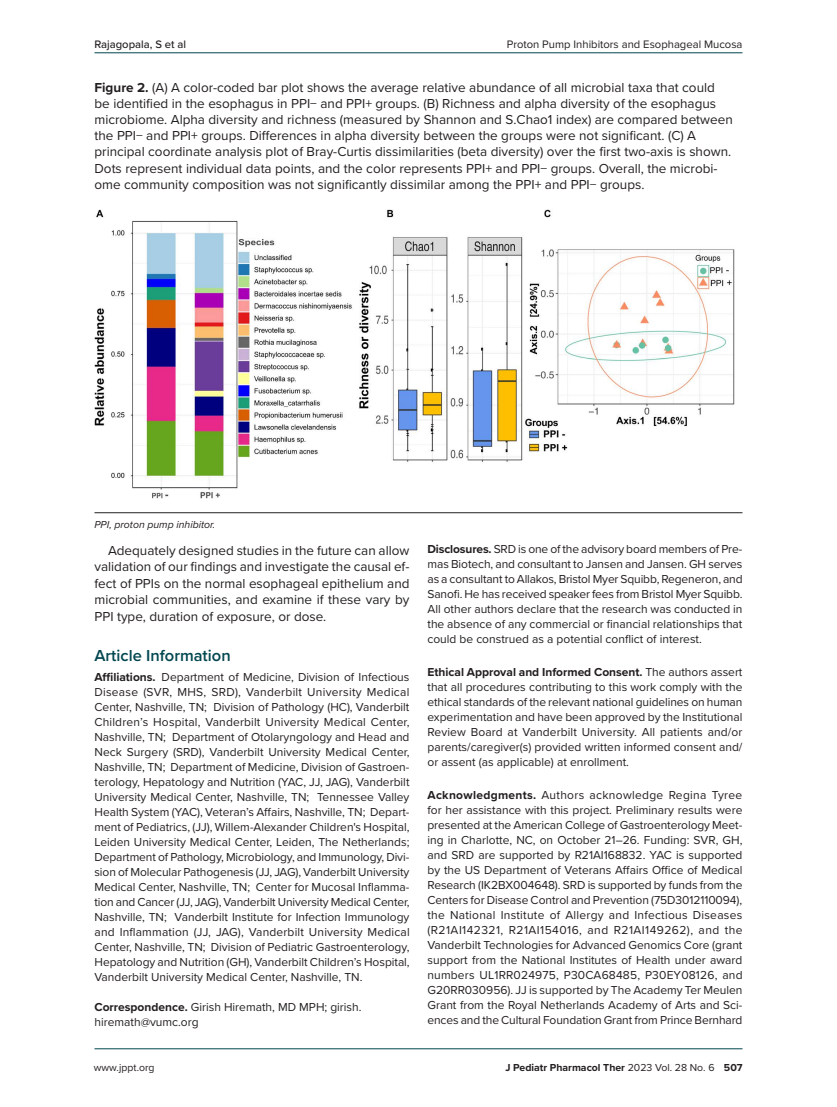
<style>
.page{position:relative;width:837px;height:1107px;background:#fff}
.page>*{position:absolute;margin:0;border:0;box-sizing:border-box;transform-origin:0 0}
.t1{font:600 16.5px "Proxima Nova";color:#00464f}
.t2{font:13.5px/16.2px "Proxima Nova";color:#231f20;text-align:justify}
.t3{font:12px/15px "Proxima Nova";color:#231f20;text-align:justify}
.t4{font:11.25px "Proxima Nova";color:#231f20}
.t5{font:500 11.25px "Proxima Nova";color:#231f20}
.t6{font:700 10.5px "Proxima Nova";color:#231f20}
.t7{font:italic 10.5px "Proxima Nova";color:#231f20}
.t8{font:10.5px "Proxima Nova";color:#231f20}
.s1{font-weight:700}
.s2{font-weight:400}
</style>
<div class="page">
<hr style="left:94px;top:52px;width:648px;height:1px;background:#00464f">
<hr style="left:94px;top:1048px;width:648px;height:1px;background:#00464f">
<img style="left:94px;top:210px;width:640px;height:288px">
<hr style="left:94px;top:512px;width:648px;height:1px;background:#231f20">
<p class="t5" style="left:95px;top:35px;width:93px">Rajagopala, S et al</p>
<p class="t4" style="left:507px;top:35px;width:237px">Proton Pump Inhibitors and Esophageal Mucosa</p>
<p class="t2" style="left:94px;top:78px;width:640px;text-align:left"><span class="s1">Figure 2.</span> (A) A color-coded bar plot shows the average relative abundance of all microbial taxa that could be identified in the esophagus in PPI− and PPI+ groups. (B) Richness and alpha diversity of the esophagus microbiome. Alpha diversity and richness (measured by Shannon and S.Chao1 index) are compared between the PPI− and PPI+ groups. Differences in alpha diversity between the groups were not significant. (C) A principal coordinate analysis plot of Bray-Curtis dissimilarities (beta diversity) over the first two-axis is shown.<br>Dots represent individual data points, and the color represents PPI+ and PPI− groups. Overall, the microbi&shy;ome community composition was not significantly dissimilar among the PPI+ and PPI− groups.</p>
<p class="t7" style="left:94px;top:517px;width:122px">PPI, proton pump inhibitor.</p>
<p class="t2" style="left:94px;top:541px;width:317px;text-indent:14px">Adequately designed studies in the future can allow validation of our findings and investigate the causal ef&shy;fect of PPIs on the normal esophageal epithelium and microbial communities, and examine if these vary by PPI type, duration of exposure, or dose.</p>
<h1 class="t1" style="left:94px;top:643px;width:138px">Article Information</h1>
<p class="t3" style="left:94px;top:669px;width:317px"><span class="s1">Affiliations.</span> Department of Medicine, Division of Infectious Disease (SVR, MHS, SRD), Vanderbilt University Medical Center, Nashville, TN; Division of Pathology (HC), Vanderbilt Children’s Hospital, Vanderbilt University Medical Center, Nashville, TN; Department of Otolaryngology and Head and Neck Surgery (SRD), Vanderbilt University Medical Center, Nashville, TN; Department of Medicine, Division of Gastroen&shy;terology, Hepatology and Nutrition (YAC, JJ, JAG), Vanderbilt University Medical Center, Nashville, TN; Tennessee Valley Health System (YAC), Veteran’s Affairs, Nashville, TN; Depart&shy;ment of Pediatrics, (JJ), Willem-Alexander Children's Hospital, Leiden University Medical Center, Leiden, The Netherlands; Department of Pathology, Microbiology, and Immunology, Divi&shy;sion of Molecular Pathogenesis (JJ, JAG), Vanderbilt University Medical Center, Nashville, TN; Center for Mucosal Inflamma&shy;tion and Cancer (JJ, JAG), Vanderbilt University Medical Center, Nashville, TN; Vanderbilt Institute for Infection Immunology and Inflammation (JJ, JAG), Vanderbilt University Medical Center, Nashville, TN; Division of Pediatric Gastroenterology, Hepatology and Nutrition (GH), Vanderbilt Children’s Hospital, Vanderbilt University Medical Center, Nashville, TN.</p>
<p class="t3" style="left:94px;top:999px;width:269px"><span class="s1">Correspondence.</span> Girish Hiremath, MD MPH; girish. hiremath@vumc.org</p>
<p class="t3" style="left:428px;top:541px;width:317px"><span class="s1">Disclosures.</span> SRD is one of the advisory board members of Pre&shy;mas Biotech, and consultant to Jansen and Jansen. GH serves as a consultant to Allakos, Bristol Myer Squibb, Regeneron, and Sanofi. He has received speaker fees from Bristol Myer Squibb.<br>All other authors declare that the research was conducted in the absence of any commercial or financial relationships that could be construed as a potential conflict of interest.</p>
<p class="t3" style="left:428px;top:664px;width:317px"><span class="s1">Ethical Approval and Informed Consent.</span> The authors assert that all procedures contributing to this work comply with the ethical standards of the relevant national guidelines on human experimentation and have been approved by the Institutional Review Board at Vanderbilt University. All patients and/or parents/caregiver(s) provided written informed consent and/ or assent (as applicable) at enrollment.</p>
<p class="t3" style="left:428px;top:787px;width:317px"><span class="s1">Acknowledgments.</span> Authors acknowledge Regina Tyree for her assistance with this project. Preliminary results were presented at the American College of Gastroenterology Meet&shy;ing in Charlotte, NC, on October 21–26. Funding: SVR, GH, and SRD are supported by R21AI168832. YAC is supported by the US Department of Veterans Affairs Office of Medical Research (IK2BX004648). SRD is supported by funds from the Centers for Disease Control and Prevention (75D3012110094), the National Institute of Allergy and Infectious Diseases (R21AI142321, R21AI154016, and R21AI149262), and the Vanderbilt Technologies for Advanced Genomics Core (grant support from the National Institutes of Health under award numbers UL1RR024975, P30CA68485, P30EY08126, and G20RR030956). JJ is supported by The Academy Ter Meulen Grant from the Royal Netherlands Academy of Arts and Sci&shy;ences and the Cultural Foundation Grant from Prince Bernhard</p>
<p class="t8" style="left:94px;top:1060px;width:62px">www.jppt.org</p>
<p class="t6" style="left:505px;top:1060px;width:239px">J Pediatr Pharmacol Ther <span class="s2">2023 Vol. 28 No. 6</span> 507</p>
</div>
